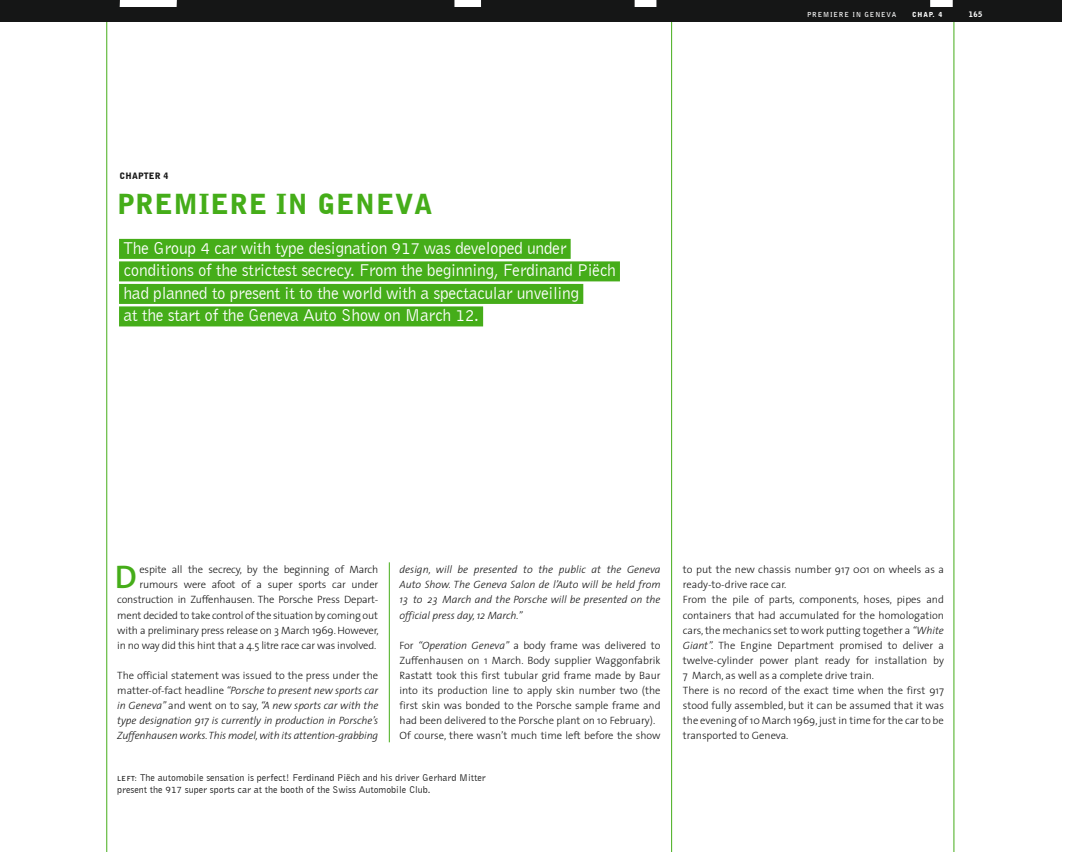
<style>
.page{position:relative;width:1066px;height:852px;background:#fff}
.page>*{position:absolute;margin:0;border:0;box-sizing:border-box;transform-origin:0 0}
.t1{font:600 32.88px "The Sans";color:#45ad19}
.t2{font:900 27.5px "Bell Gothic BT";letter-spacing:.03em;color:#45ad19}
.t3{font:17.5px/22.5px "Bell Gothic BT";letter-spacing:-.02em;color:#fff}
.t4{font:300 10.62px/15px "The Sans";color:#151515}
.t5{font:italic 300 10.62px/15px "The Sans";letter-spacing:-.01em;color:#151515;text-align:justify}
.t6{font:10px/12.5px "Bell Gothic BT";color:#151515}
.t7{font:900 8.75px "Bell Gothic BT";letter-spacing:.02em;color:#151515}
.t8{font:900 7.5px "Bell Gothic BT";color:#fff}
.t9{font:700 6.88px "Bell Gothic BT";letter-spacing:.12em;color:#fff}
.t10{font:900 6.88px "Bell Gothic BT";color:#fff}
.s1{font-style:normal}
.s2{font-style:italic}
.s3{font-weight:700;font-size:6.88px}
</style>
<div class="page">
<div style="left:119px;top:239px;width:451px;height:20px;background:#45ad19"></div>
<div style="left:119px;top:261px;width:501px;height:20px;background:#45ad19"></div>
<div style="left:119px;top:284px;width:464px;height:20px;background:#45ad19"></div>
<div style="left:119px;top:306px;width:364px;height:20px;background:#45ad19"></div>
<hr style="left:389px;top:562px;width:1px;height:180px;background:#45ad19">
<hr style="left:671px;top:11px;width:1px;height:840px;background:#45ad19">
<hr style="left:953px;top:13px;width:1px;height:838px;background:#45ad19">
<hr style="left:107px;top:8px;width:1px;height:843px;background:#45ad19">
<div style="left:0;top:0;width:1061px;height:11px;background:#151616"></div>
<svg style="left:119px;top:0;width:362px;height:7px"></svg>
<svg style="left:634px;top:0;width:318px;height:7px"></svg>
<div style="left:0;top:7px;width:1061px;height:15px;background:#151616"></div>
<p class="t7" style="left:120px;top:170px;width:50px">CHAPTER 4</p>
<h2 class="t2" style="left:117px;top:187px;width:317px">PREMIERE IN GENEVA</h2>
<p class="t3" style="left:124px;top:236px;width:494px">The Group 4 car with type designation 917 was developed under conditions of the strictest secrecy. From the beginning, Ferdinand Piëch had planned to present it to the world with a spectacular unveiling<br>at the start of the Geneva Auto Show on March 12.</p>
<p class="t9" style="left:807px;top:9px;width:91px">PREMIERE IN GENEVA</p>
<p class="t10" style="left:912px;top:10px;width:31px">CHAP. 4</p>
<p class="t8" style="left:968px;top:9px;width:15px">165</p>
<p class="t4" style="left:117px;top:562px;width:263px;text-align:right">espite all the secrecy, by the beginning of March rumours were afoot of a super sports car under construction in Zuffenhausen. The Porsche Press Depart&shy;ment decided to take control of the situation by coming out with a preliminary press release on 3 March 1969. However, in no way did this hint that a 4.5 litre race car was involved.</p>
<p class="t5" style="left:117px;top:667px;width:262px"><span class="s1">The official statement was issued to the press under the matter-of-fact headline</span> “Porsche to present new sports car in Geneva” <span class="s1">and went on to say,</span> “A new sports car with the type designation 917 is currently in production in Porsche’s Zuffenhausen works. This model, with its attention-grabbing</p>
<h1 class="t1" style="left:115px;top:549px;width:24px">D</h1>
<p class="t5" style="left:399px;top:562px;width:262px">design, will be presented to the public at the Geneva Auto Show. The Geneva Salon de l’Auto will be held from 13 to 23 March and the Porsche will be presented on the official press day, 12 March.”</p>
<p class="t4" style="left:399px;top:637px;width:262px">For <span class="s2">“Operation Geneva”</span> a body frame was delivered to Zuffenhausen on 1 March. Body supplier Waggonfabrik Rastatt took this first tubular grid frame made by Baur into its production line to apply skin number two (the first skin was bonded to the Porsche sample frame and had been delivered to the Porsche plant on 10 February).<br>Of course, there wasn’t much time left before the show</p>
<p class="t4" style="left:683px;top:562px;width:262px">to put the new chassis number 917 001 on wheels as a ready-to-drive race car.<br>From the pile of parts, components, hoses, pipes and containers that had accumulated for the homologation cars, the mechanics set to work putting together a <span class="s2">“White Giant”.</span> The Engine Department promised to deliver a twelve--cylinder power plant ready for installation by 7 March, as well as a complete drive train.<br>There is no record of the exact time when the first 917 stood fully assembled, but it can be assumed that it was the evening of 10 March 1969, just in time for the car to be transported to Geneva.</p>
<p class="t6" style="left:117px;top:770px;width:370px"><span class="s3">LEFT:</span> The automobile sensation is perfect! Ferdinand Piëch and his driver Gerhard Mitter present the 917 super sports car at the booth of the Swiss Automobile Club.</p>
</div>
